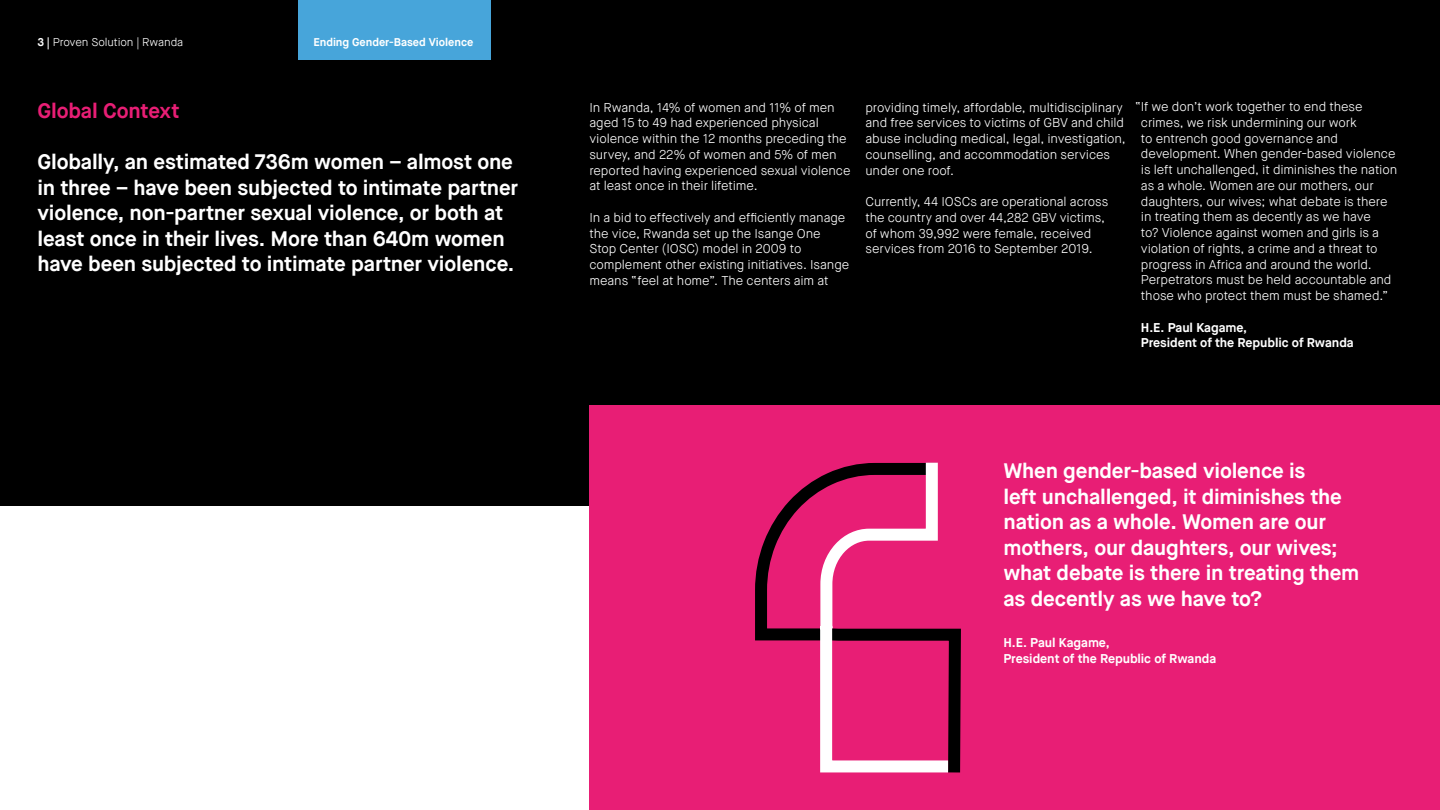
<style>
.page{position:relative;width:1440px;height:810px;background:#fff}
.page>*{position:absolute;margin:0;border:0;box-sizing:border-box;transform-origin:0 0}
.HFS_Headers__large_i{font:700 21px/25.5px "Maison Neue";letter-spacing:-.01em;color:#fff}
.HFS_Headers__large_i-2{font:700 21px "Maison Neue";letter-spacing:-.01em;color:#e81e75}
.Body_copy{font:300 12.75px/15.8px "Maison Neue";letter-spacing:-.01em;color:#fff}
.Body_copy-2{font:700 12.75px/15.8px "Maison Neue";letter-spacing:-.005em;color:#fff}
.t1{font:700 11.25px "Maison Neue";letter-spacing:-.005em;color:#fff}
.t2{font:300 11.25px "Maison Neue";letter-spacing:-.01em;color:#fff}
.s1{font-weight:700}
</style>
<div class="page">
<div style="left:0;top:0;width:1440px;height:506px;background:#000"></div>
<div style="left:298px;top:0;width:193px;height:59px;background:#47a5da"></div>
<div style="left:590px;top:405px;width:850px;height:405px;background:#e81e75"></div>
<svg style="left:755px;top:480px;width:206px;height:293px"></svg>
<svg style="left:814px;top:462px;width:146px;height:311px"></svg>
<p class="t2" style="left:38px;top:35px;width:147px"><span class="s1">3 |</span> Proven Solution | Rwanda</p>
<p class="t1" style="left:314px;top:35px;width:161px">Ending Gender-Based Violence</p>
<p class="HFS_Headers__large_i-2" style="left:38px;top:97px;width:143px">Global Context</p>
<p class="HFS_Headers__large_i" style="left:38px;top:149px;width:482px">Globally, an estimated 736m women – almost one in three – have been subjected to intimate partner violence, non-partner sexual violence, or both at least once in their lives. More than 640m women have been subjected to intimate partner violence.</p>
<p class="Body_copy" style="left:590px;top:99px;width:263px">In Rwanda, 14% of women and 11% of men aged 15 to 49 had experienced physical violence within the 12 months preceding the survey, and 22% of women and 5% of men reported having experienced sexual violence at least once in their lifetime.</p>
<p class="Body_copy" style="left:590px;top:210px;width:261px">In a bid to effectively and efficiently manage the vice, Rwanda set up the Isange One Stop Center (IOSC) model in 2009 to complement other existing initiatives. Isange means “feel at home”. The centers aim at</p>
<p class="Body_copy" style="left:866px;top:100px;width:262px">providing timely, affordable, multidisciplinary and free services to victims of GBV and child abuse including medical, legal, investigation, counselling, and accommodation services under one roof.</p>
<p class="Body_copy" style="left:866px;top:194px;width:244px">Currently, 44 IOSCs are operational across the country and over 44,282 GBV victims, of whom 39,992 were female, received services from 2016 to September 2019.</p>
<p class="Body_copy" style="left:1141px;top:99px;width:258px;text-indent:-6px">“If we don’t work together to end these crimes, we risk undermining our work<br>to entrench good governance and development. When gender-based violence is left unchallenged, it diminishes the nation as a whole. Women are our mothers, our daughters, our wives; what debate is there in treating them as decently as we have<br>to? Violence against women and girls is a violation of rights, a crime and a threat to progress in Africa and around the world.<br>Perpetrators must be held accountable and those who protect them must be shamed.”</p>
<p class="Body_copy-2" style="left:1141px;top:319px;width:214px">H.E. Paul Kagame,<br>President of the Republic of Rwanda</p>
<p class="HFS_Headers__large_i" style="left:1004px;top:459px;width:357px">When gender-based violence is<br>left unchallenged, it diminishes the nation as a whole. Women are our mothers, our daughters, our wives; what debate is there in treating them as decently as we have to?</p>
<p class="Body_copy-2" style="left:1004px;top:635px;width:214px">H.E. Paul Kagame,<br>President of the Republic of Rwanda</p>
</div>
